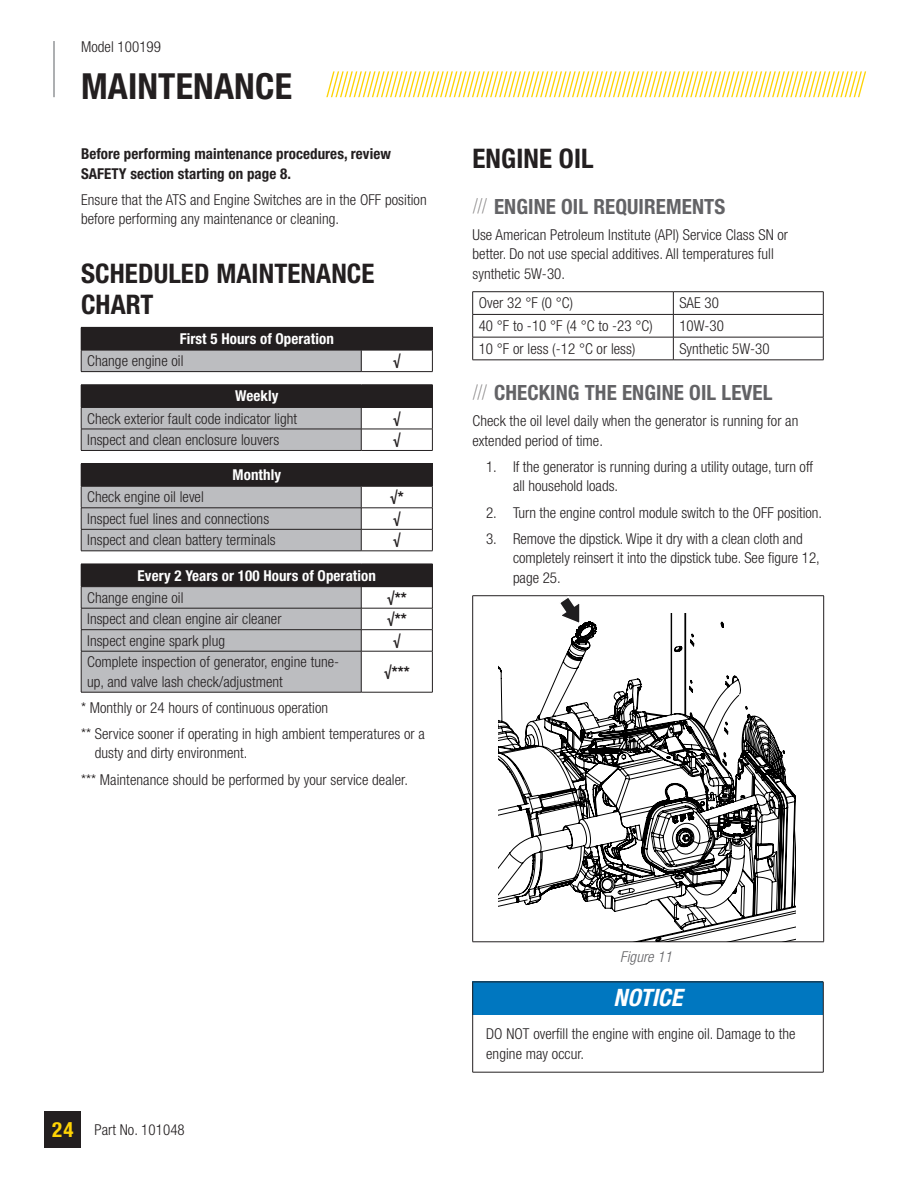
<style>
.page{position:relative;width:918px;height:1188px;background:#fff}
.page>*{position:absolute;margin:0;border:0;box-sizing:border-box;transform-origin:0 0}
.t1{font:700 condensed 36px "Helvetica Neue LT Std";letter-spacing:.005em;color:#231f20}
.t2{font:700 condensed 27px/31.5px "Helvetica Neue LT Std";letter-spacing:.005em;color:#231f20}
.t3{font:italic 700 condensed 24px "Helvetica Neue LT Std";color:#fff}
.t4{font:700 condensed 21px "Helvetica Neue LT Std";letter-spacing:.005em;color:#636366}
.t5{font:300 condensed 15px/19.5px "Helvetica Neue LT Std";letter-spacing:.005em;color:#231f20}
.t6{font:700 condensed 15px/19.5px "Helvetica Neue LT Std";letter-spacing:.005em;color:#231f20}
.t7{font:700 condensed 15px "Helvetica Neue LT Std";letter-spacing:.005em;color:#fff}
.t8{font:italic 300 condensed 15px "Helvetica Neue LT Std";letter-spacing:.005em;color:#636366}
.s1{font-weight:700;font-size:21px;color:#fed304}
</style>
<div class="page">
<hr style="left:53px;top:41px;width:2px;height:56px;background:#939598">
<svg style="left:326px;top:71px;width:540px;height:27px"></svg>
<div style="left:45px;top:1111px;width:36px;height:37px;background:#231f20"></div>
<div style="left:81px;top:327px;width:351px;height:23px;background:#231f20"></div>
<div style="left:81px;top:350px;width:280px;height:22px;background:#bcbdc0"></div>
<hr style="left:361px;top:327px;width:72px;height:1px;background:#231f20">
<hr style="left:81px;top:350px;width:280px;height:1px;background:#231f20">
<svg style="left:81px;top:350px;width:1px;height:21px"></svg>
<hr style="left:361px;top:350px;width:72px;height:1px;background:#231f20">
<svg style="left:361px;top:350px;width:1px;height:21px"></svg>
<svg style="left:432px;top:328px;width:1px;height:43px"></svg>
<hr style="left:81px;top:371px;width:280px;height:1px;background:#231f20">
<hr style="left:361px;top:371px;width:72px;height:1px;background:#231f20">
<div style="left:81px;top:385px;width:351px;height:22px;background:#231f20"></div>
<hr style="left:81px;top:384px;width:280px;height:1px;background:#231f20">
<hr style="left:361px;top:384px;width:72px;height:1px;background:#231f20">
<hr style="left:361px;top:407px;width:72px;height:1px;background:#231f20">
<hr style="left:361px;top:429px;width:72px;height:1px;background:#231f20">
<svg style="left:81px;top:407px;width:281px;height:43px;background:#b3b4b7"></svg>
<svg style="left:432px;top:385px;width:1px;height:65px"></svg>
<hr style="left:81px;top:450px;width:280px;height:1px;background:#231f20">
<hr style="left:361px;top:450px;width:72px;height:1px;background:#231f20">
<div style="left:81px;top:464px;width:351px;height:22px;background:#231f20"></div>
<hr style="left:81px;top:463px;width:280px;height:1px;background:#231f20">
<hr style="left:361px;top:463px;width:72px;height:1px;background:#231f20">
<hr style="left:361px;top:486px;width:72px;height:1px;background:#231f20">
<hr style="left:361px;top:508px;width:72px;height:1px;background:#231f20">
<hr style="left:361px;top:529px;width:72px;height:1px;background:#231f20">
<svg style="left:81px;top:486px;width:281px;height:65px;background:#b3b3b6"></svg>
<svg style="left:432px;top:464px;width:1px;height:87px"></svg>
<hr style="left:81px;top:551px;width:280px;height:1px;background:#231f20">
<hr style="left:361px;top:551px;width:72px;height:1px;background:#231f20">
<div style="left:81px;top:564px;width:351px;height:23px;background:#231f20"></div>
<hr style="left:361px;top:608px;width:72px;height:1px;background:#231f20">
<hr style="left:361px;top:629px;width:72px;height:1px;background:#231f20">
<svg style="left:81px;top:587px;width:281px;height:105px;background:#b7b8bb"></svg>
<svg style="left:432px;top:564px;width:1px;height:87px"></svg>
<hr style="left:81px;top:651px;width:280px;height:1px;background:#231f20">
<hr style="left:81px;top:651px;width:1px;height:41px;background:#231f20">
<hr style="left:361px;top:651px;width:72px;height:1px;background:#231f20">
<hr style="left:361px;top:651px;width:1px;height:41px;background:#231f20">
<hr style="left:432px;top:651px;width:1px;height:41px;background:#231f20">
<hr style="left:81px;top:692px;width:280px;height:1px;background:#231f20">
<hr style="left:361px;top:692px;width:72px;height:1px;background:#231f20">
<svg style="left:473px;top:198px;width:14px;height:16px"></svg>
<hr style="left:472px;top:291px;width:201px;height:1px;background:#231f20">
<hr style="left:673px;top:291px;width:151px;height:1px;background:#231f20">
<hr style="left:472px;top:314px;width:201px;height:1px;background:#231f20">
<hr style="left:673px;top:314px;width:151px;height:1px;background:#231f20">
<hr style="left:472px;top:337px;width:201px;height:1px;background:#231f20">
<svg style="left:472px;top:292px;width:1px;height:68px"></svg>
<hr style="left:673px;top:337px;width:151px;height:1px;background:#231f20">
<svg style="left:673px;top:292px;width:1px;height:68px"></svg>
<svg style="left:823px;top:292px;width:1px;height:68px"></svg>
<hr style="left:472px;top:360px;width:201px;height:1px;background:#231f20">
<hr style="left:673px;top:360px;width:151px;height:1px;background:#231f20">
<svg style="left:473px;top:384px;width:14px;height:16px"></svg>
<hr style="left:472px;top:595px;width:352px;height:1px;background:#231f20">
<hr style="left:472px;top:596px;width:1px;height:346px;background:#231f20">
<hr style="left:823px;top:596px;width:1px;height:346px;background:#231f20">
<hr style="left:472px;top:942px;width:352px;height:1px;background:#231f20">
<svg style="left:499px;top:614px;width:297px;height:328px"></svg>
<div style="left:749px;top:613px;width:49px;height:25px;background:#fff"></div>
<svg style="left:558px;top:596px;width:23px;height:30px"></svg>
<div style="left:473px;top:982px;width:350px;height:33px;background:#0077c0"></div>
<hr style="left:472px;top:982px;width:352px;height:1px;background:#231f20">
<hr style="left:472px;top:982px;width:1px;height:33px;background:#231f20">
<hr style="left:823px;top:982px;width:1px;height:33px;background:#231f20">
<hr style="left:472px;top:1015px;width:1px;height:57px;background:#231f20">
<hr style="left:823px;top:1015px;width:1px;height:57px;background:#231f20">
<hr style="left:472px;top:1072px;width:352px;height:1px;background:#231f20">
<p class="t5" style="left:81px;top:37px;width:82px">Model 100199</p>
<h1 class="t1" style="left:81px;top:64px;width:212px">MAINTENANCE</h1>
<p class="t6" style="left:81px;top:144px;width:311px">Before performing maintenance procedures, review<br>SAFETY section starting on page 8.</p>
<p class="t5" style="left:81px;top:190px;width:347px">Ensure that the ATS and Engine Switches are in the OFF position before performing any maintenance or cleaning.</p>
<h2 class="t2" style="left:81px;top:257px;width:295px">SCHEDULED MAINTENANCE<br>CHART</h2>
<p class="t7" style="left:180px;top:330px;width:156px">First 5 Hours of Operation</p>
<p class="t5" style="left:87px;top:351px;width:98px">Change engine oil</p>
<p class="t6" style="left:393px;top:351px;width:9px">√</p>
<p class="t7" style="left:235px;top:387px;width:45px">Weekly</p>
<p class="t5" style="left:87px;top:408px;width:212px">Check exterior fault code indicator light</p>
<p class="t6" style="left:393px;top:408px;width:9px">√</p>
<p class="t5" style="left:87px;top:430px;width:194px">Inspect and clean enclosure louvers</p>
<p class="t6" style="left:393px;top:430px;width:9px">√</p>
<p class="t7" style="left:233px;top:466px;width:50px">Monthly</p>
<p class="t5" style="left:87px;top:487px;width:118px">Check engine oil level</p>
<p class="t6" style="left:390px;top:487px;width:15px">√*</p>
<p class="t5" style="left:87px;top:509px;width:184px">Inspect fuel lines and connections</p>
<p class="t6" style="left:393px;top:509px;width:9px">√</p>
<p class="t5" style="left:87px;top:530px;width:190px">Inspect and clean battery terminals</p>
<p class="t6" style="left:393px;top:530px;width:9px">√</p>
<p class="t7" style="left:138px;top:566px;width:240px">Every 2 Years or 100 Hours of Operation</p>
<p class="t5" style="left:87px;top:588px;width:98px">Change engine oil</p>
<p class="t6" style="left:387px;top:588px;width:21px">√**</p>
<p class="t5" style="left:87px;top:609px;width:196px">Inspect and clean engine air cleaner</p>
<p class="t6" style="left:387px;top:609px;width:21px">√**</p>
<p class="t5" style="left:87px;top:631px;width:140px">Inspect engine spark plug</p>
<p class="t6" style="left:393px;top:631px;width:9px">√</p>
<p class="t5" style="left:87px;top:652px;width:254px">Complete inspection of generator, engine tune&shy;up, and valve lash check/adjustment</p>
<p class="t6" style="left:384px;top:662px;width:27px">√***</p>
<p class="t5" style="left:81px;top:694px;width:345px;line-height:26.2px">* Monthly or 24 hours of continuous operation<br>** Service sooner if operating in high ambient temperatures or a</p>
<p class="t5" style="left:81px;top:740px;width:328px;line-height:26.2px;text-indent:14px">dusty and dirty environment.<br>*** Maintenance should be performed by your service dealer.</p>
<h2 class="t2" style="left:472px;top:142px;width:123px">ENGINE OIL</h2>
<h3 class="t4" style="left:494px;top:193px;width:233px">ENGINE OIL REQUIREMENTS</h3>
<p class="t5" style="left:472px;top:225px;width:317px">Use American Petroleum Institute (API) Service Class SN or better. Do not use special additives. All temperatures full synthetic 5W-30.</p>
<p class="t5" style="left:479px;top:293px;width:96px">Over 32 °F (0 °C)</p>
<p class="t5" style="left:679px;top:293px;width:41px">SAE 30</p>
<p class="t5" style="left:479px;top:316px;width:176px">40 °F to -10 °F (4 °C to -23 °C)</p>
<p class="t5" style="left:679px;top:316px;width:46px">10W-30</p>
<p class="t5" style="left:479px;top:339px;width:158px">10 °F or less (-12 °C or less)</p>
<p class="t5" style="left:679px;top:339px;width:92px">Synthetic 5W-30</p>
<h3 class="t4" style="left:494px;top:380px;width:280px">CHECKING THE ENGINE OIL LEVEL</h3>
<p class="t5" style="left:472px;top:411px;width:327px">Check the oil level daily when the generator is running for an extended period of time.</p>
<p class="t5" style="left:513px;top:457px;width:302px;text-indent:-27px">1. If the generator is running during a utility outage, turn off all household loads.</p>
<p class="t5" style="left:486px;top:502px;width:338px">2. Turn the engine control module switch to the OFF position.</p>
<p class="t5" style="left:513px;top:529px;width:308px;text-indent:-27px">3. Remove the dipstick. Wipe it dry with a clean cloth and completely reinsert it into the dipstick tube. See figure 12, page 25.</p>
<p class="t5" style="left:52px;top:1120px;width:134px"><span class="s1">24</span> Part No. 101048</p>
<p class="t8" style="left:620px;top:948px;width:53px">Figure 11</p>
<h3 class="t3" style="left:614px;top:983px;width:70px">NOTICE</h3>
<p class="t5" style="left:486px;top:1024px;width:311px">DO NOT overfill the engine with engine oil. Damage to the engine may occur.</p>
</div>
